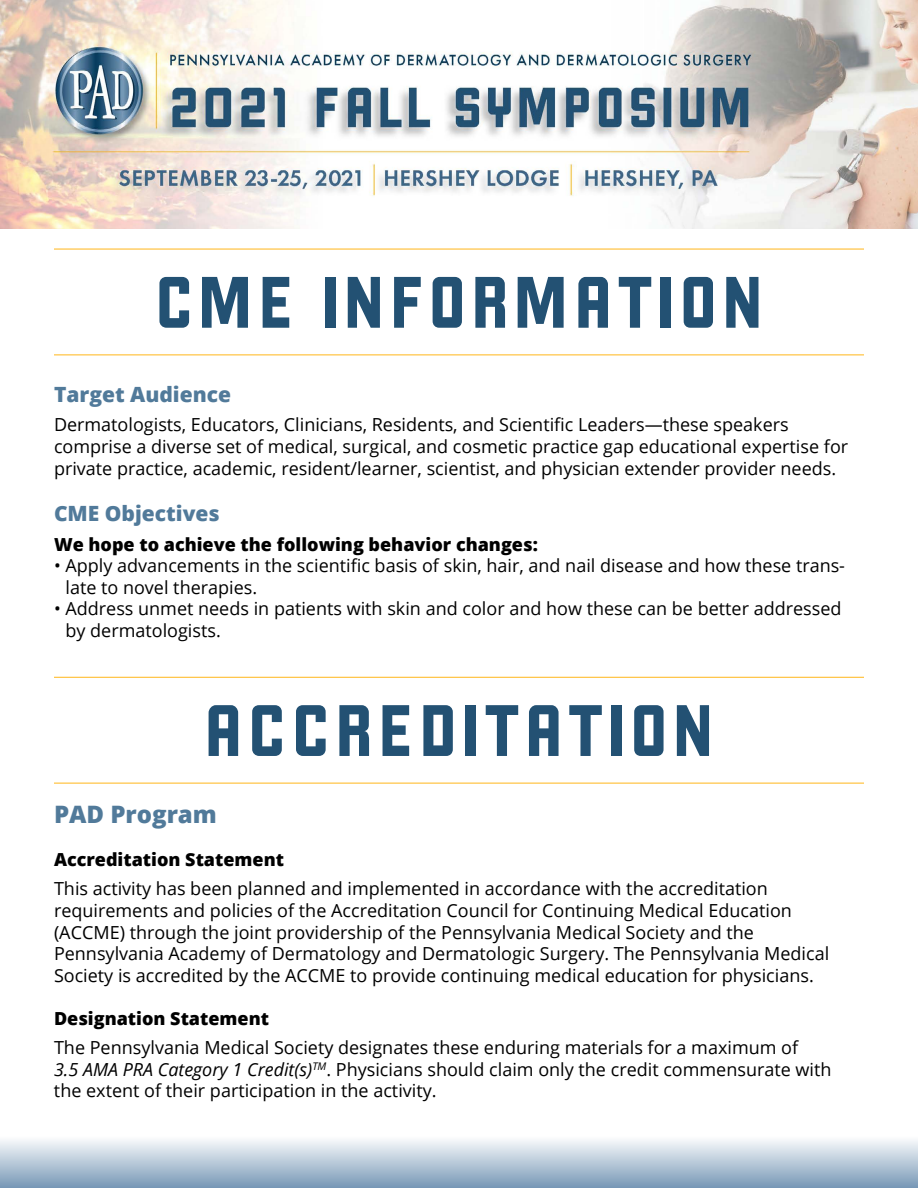
<style>
.page{position:relative;width:918px;height:1188px;background:#fff}
.page>*{position:absolute;margin:0;border:0;box-sizing:border-box;transform-origin:0 0}
.t1{font:79.2px "Liquorstore";letter-spacing:.065em;color:#235173}
.t2{font:800 24px "Open Sans";color:#517a9a}
.t3{font:800 21px "Open Sans";color:#517a9a}
.t4{font:18px/21.6px "Open Sans";color:#000}
.t5{font:800 18px "Open Sans";color:#000}
.s1{font-style:italic}
</style>
<div class="page">
<hr style="left:54px;top:354px;width:810px;height:1px;background:#ffb619">
<hr style="left:54px;top:783px;width:810px;height:1px;background:#ffb619">
<hr style="left:54px;top:249px;width:810px;height:1px;background:#ffb619">
<hr style="left:54px;top:677px;width:810px;height:1px;background:#ffb619">
<div style="left:0;top:1136px;width:918px;height:52px;background:linear-gradient(to bottom,#fefefe,#7a9ab7)"></div>
<img style="left:0;top:0;width:918px;height:229px">
<h1 class="t1" style="left:155px;top:255px;width:610px">CME INFORMATION</h1>
<p class="t3" style="left:54px;top:379px;width:179px">Target Audience</p>
<p class="t4" style="left:54px;top:414px;width:796px">Dermatologists, Educators, Clinicians, Residents, and Scientific Leaders—these speakers comprise a diverse set of medical, surgical, and cosmetic practice gap educational expertise for private practice, academic, resident/learner, scientist, and physician extender provider needs.</p>
<p class="t3" style="left:54px;top:498px;width:167px">CME Objectives</p>
<p class="t5" style="left:54px;top:530px;width:485px">We hope to achieve the following behavior changes:</p>
<p class="t4" style="left:65px;top:554px;width:781px;text-indent:-11px">• Apply advancements in the scientific basis of skin, hair, and nail disease and how these trans&shy;late to novel therapies.</p>
<p class="t4" style="left:65px;top:598px;width:778px;text-indent:-11px">• Address unmet needs in patients with skin and color and how these can be better addressed by dermatologists.</p>
<h1 class="t1" style="left:204px;top:683px;width:511px">ACCREDITATION</h1>
<h2 class="t2" style="left:54px;top:796px;width:164px">PAD Program</h2>
<p class="t5" style="left:54px;top:846px;width:232px">Accreditation Statement</p>
<p class="t4" style="left:54px;top:878px;width:777px">This activity has been planned and implemented in accordance with the accreditation requirements and policies of the Accreditation Council for Continuing Medical Education (ACCME) through the joint providership of the Pennsylvania Medical Society and the Pennsylvania Academy of Dermatology and Dermatologic Surgery. The Pennsylvania Medical Society is accredited by the ACCME to provide continuing medical education for physicians.</p>
<p class="t5" style="left:54px;top:1005px;width:217px">Designation Statement</p>
<p class="t4" style="left:54px;top:1036px;width:779px">The Pennsylvania Medical Society designates these enduring materials for a maximum of<br><span class="s1">3.5 AMA PRA Category 1 Credit(s)</span><sup>TM</sup>. Physicians should claim only the credit commensurate with the extent of their participation in the activity.</p>
</div>
